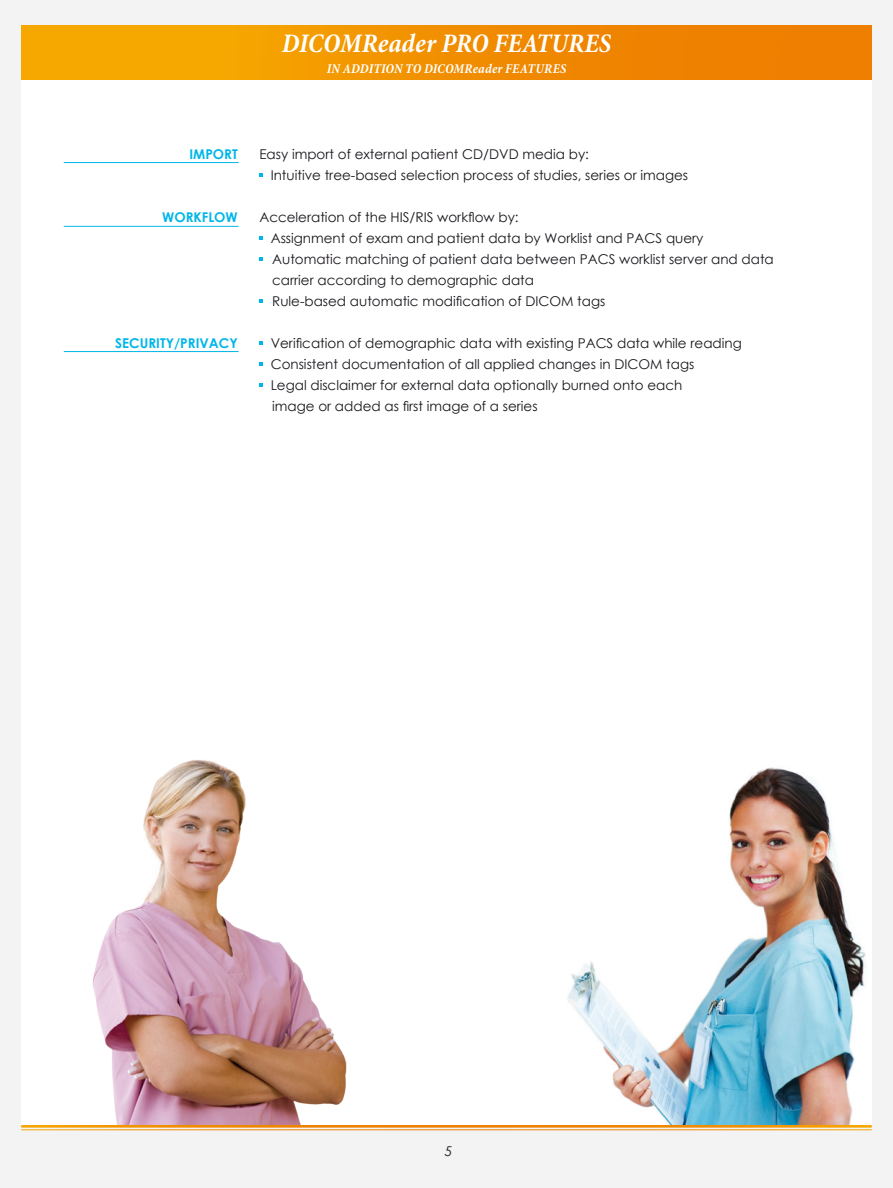
<style>
.page{position:relative;width:893px;height:1188px;background:#f3f3f3}
.page>*{position:absolute;margin:0;border:0;box-sizing:border-box;transform-origin:0 0}
.t1{font:italic 700 condensed 27px "Minion Pro";color:#fff}
.t2{font:13.5px "Century Gothic";color:#1a171c}
.t3{font:italic 700 condensed 13.5px "Minion Pro";letter-spacing:.01em;color:#fff}
.t4{font:700 13.5px "Century Gothic";color:#00b6e8}
.t5{font:italic 13.5px "Century Gothic";color:#1a171c}
</style>
<div class="page">
<div style="left:21px;top:27px;width:851px;height:1098px;background:#fafafa"></div>
<div style="left:21px;top:26px;width:851px;height:54px;background:linear-gradient(to right,#f7ad00,#ed7700)"></div>
<hr style="left:21px;top:1125px;width:851px;height:3px;background:#fff">
<hr style="left:21px;top:1129px;width:851px;height:1px;background:#fff">
<img style="left:93px;top:760px;width:254px;height:365px">
<img style="left:568px;top:767px;width:297px;height:358px">
<svg style="left:259px;top:173px;width:4px;height:4px"></svg>
<svg style="left:259px;top:236px;width:4px;height:4px"></svg>
<svg style="left:259px;top:257px;width:4px;height:4px"></svg>
<svg style="left:259px;top:299px;width:4px;height:4px"></svg>
<svg style="left:259px;top:341px;width:4px;height:4px"></svg>
<svg style="left:259px;top:362px;width:4px;height:4px"></svg>
<svg style="left:259px;top:383px;width:4px;height:4px"></svg>
<hr style="left:64px;top:351px;width:175px;height:1px;background:#00b6e8">
<hr style="left:64px;top:162px;width:175px;height:1px;background:#00b6e8">
<hr style="left:64px;top:226px;width:175px;height:1px;background:#00b6e8">
<p class="t1" style="left:282px;top:24px;width:331px">DICOMReader PRO FEATURES</p>
<p class="t3" style="left:327px;top:59px;width:241px">IN ADDITION TO DICOMReader FEATURES</p>
<p class="t4" style="left:189px;top:144px;width:50px">IMPORT</p>
<p class="t2" style="left:259px;top:145px;width:331px">Easy import of external patient CD/DVD media by:</p>
<p class="t2" style="left:271px;top:166px;width:419px">Intuitive tree-based selection process of studies, series or images</p>
<p class="t4" style="left:162px;top:207px;width:77px">WORKFLOW</p>
<p class="t2" style="left:259px;top:208px;width:261px">Acceleration of the HIS/RIS workflow by:</p>
<p class="t2" style="left:271px;top:229px;width:434px">Assignment of exam and patient data by Worklist and PACS query</p>
<p class="t2" style="left:272px;top:250px;width:503px">Automatic matching of patient data between PACS worklist server and data</p>
<p class="t2" style="left:272px;top:271px;width:263px">carrier according to demographic data</p>
<p class="t2" style="left:272px;top:292px;width:335px">Rule-based automatic modification of DICOM tags</p>
<p class="t4" style="left:115px;top:333px;width:124px">SECURITY/PRIVACY</p>
<p class="t2" style="left:271px;top:334px;width:473px">Verification of demographic data with existing PACS data while reading</p>
<p class="t2" style="left:271px;top:355px;width:425px">Consistent documentation of all applied changes in DICOM tags</p>
<p class="t2" style="left:271px;top:376px;width:413px">Legal disclaimer for external data optionally burned onto each</p>
<p class="t2" style="left:272px;top:397px;width:267px">image or added as first image of a series</p>
<p class="t5" style="left:445px;top:1142px;width:9px">5</p>
</div>
